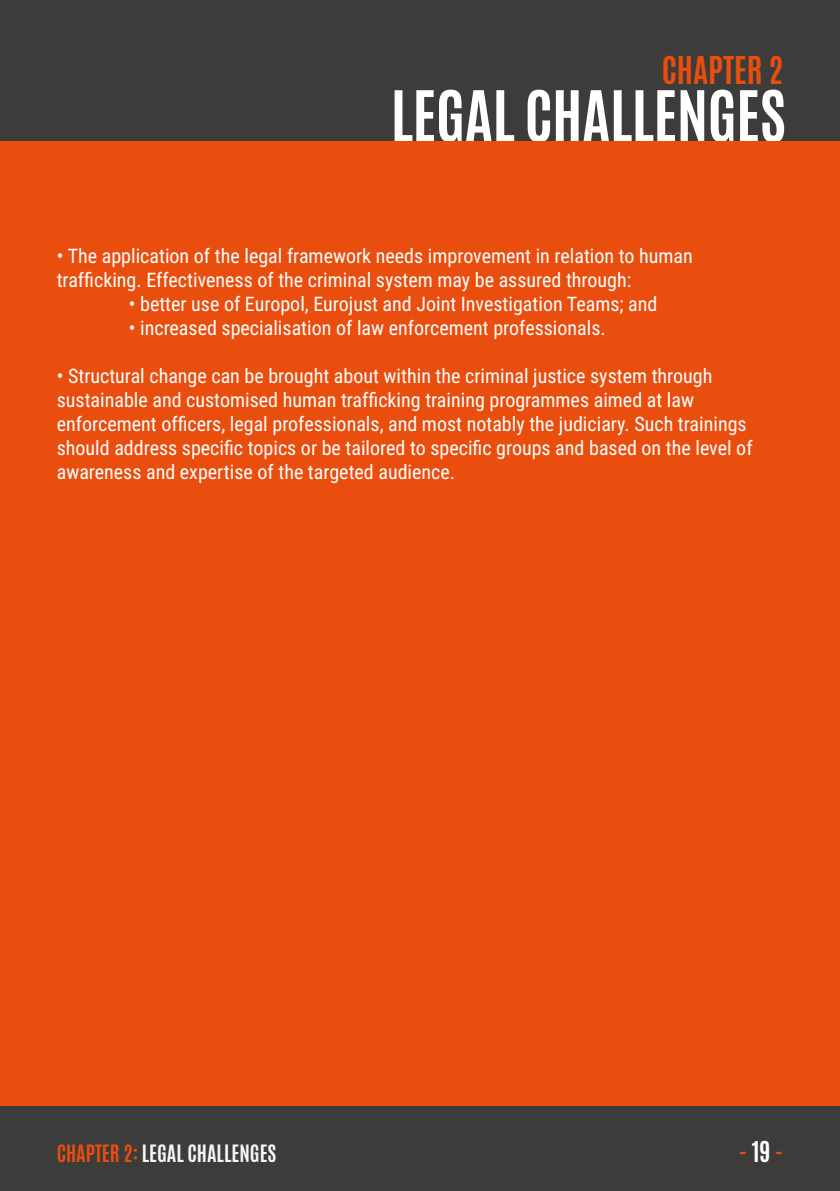
<style>
.page{position:relative;width:840px;height:1191px;background:#fff}
.page>*{position:absolute;margin:0;border:0;box-sizing:border-box;transform-origin:0 0}
.t1{font:700 60px "Antonio";letter-spacing:-.01em;color:#fff}
.t2{font:700 32px "Antonio";color:#e94e0f}
.t3{font:700 24px "Antonio";color:#e94e0f}
.t4{font:20px/24px "Roboto Condensed";color:#fff}
.t5{font:700 20px "Antonio";color:#f6f6f6}
.s1{color:#e94e0f}
.s2{color:#fff}
</style>
<div class="page">
<div style="left:0;top:1106px;width:839px;height:85px;background:#3c3c3b"></div>
<div style="left:0;top:0;width:839px;height:142px;background:#3c3c3b"></div>
<div style="left:0;top:142px;width:839px;height:964px;background:#e94e0f"></div>
<h2 class="t2" style="left:661px;top:46px;width:123px">CHAPTER 2</h2>
<h1 class="t1" style="left:390px;top:71px;width:396px">LEGAL CHALLENGES</h1>
<p class="t4" style="left:57px;top:243px;width:637px">• The application of the legal framework needs improvement in relation to human trafficking. Effectiveness of the criminal system may be assured through:</p>
<p class="t4" style="left:129px;top:291px;width:529px">• better use of Europol, Eurojust and Joint Investigation Teams; and</p>
<p class="t4" style="left:129px;top:315px;width:478px">• increased specialisation of law enforcement professionals.</p>
<p class="t4" style="left:57px;top:363px;width:697px">• Structural change can be brought about within the criminal justice system through sustainable and customised human trafficking training programmes aimed at law enforcement officers, legal professionals, and most notably the judiciary. Such trainings should address specific topics or be tailored to specific groups and based on the level of awareness and expertise of the targeted audience.</p>
<p class="t5" style="left:57px;top:1138px;width:221px"><span class="s1">CHAPTER 2:</span> LEGAL CHALLENGES</p>
<p class="t3" style="left:738px;top:1133px;width:45px">- <span class="s2">19</span> -</p>
</div>
